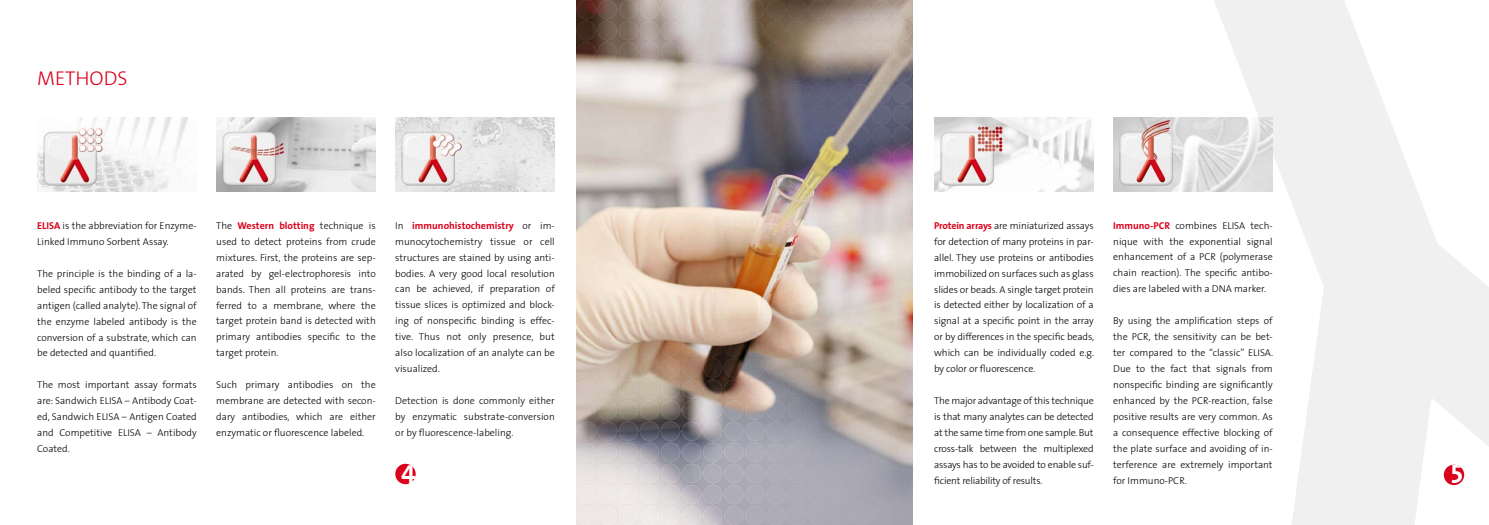
<style>
.page{position:relative;width:1489px;height:525px;background:#fff}
.page>*{position:absolute;margin:0;border:0;box-sizing:border-box;transform-origin:0 0}
.t1{font:700 26.62px "The Sans";color:#fff}
.t2{font:700 26.5px "The Sans";color:#fff}
.t3{font:300 20px "The Sans";color:#db021c}
.t4{font:300 10px/16px "The Sans";color:#000;text-align:justify}
.s1{font-weight:700;color:#db021c}
</style>
<div class="page">
<img style="left:576px;top:0;width:336px;height:524px">
<svg style="left:1169px;top:0;width:319px;height:524px"></svg>
<img style="left:37px;top:117px;width:151px;height:74px">
<img style="left:216px;top:117px;width:160px;height:74px">
<img style="left:395px;top:117px;width:160px;height:74px">
<img style="left:934px;top:117px;width:159px;height:74px">
<img style="left:1113px;top:117px;width:159px;height:74px">
<div style="left:1443px;top:464px;width:20px;height:21px;background:#db021c;border-radius:50%"></div>
<div style="left:395px;top:463px;width:20px;height:21px;background:#db021c;border-radius:50%"></div>
<h3 class="t3" style="left:37px;top:62px;width:92px">METHODS</h3>
<p class="t4" style="left:37px;top:217px;width:161px"><span class="s1">ELISA</span> is the abbreviation for Enzyme-<br>Linked Immuno Sorbent Assay.</p>
<p class="t4" style="left:37px;top:265px;width:161px">The principle is the binding of a la&shy;beled specific antibody to the target antigen (called analyte). The signal of the enzyme labeled antibody is the conversion of a substrate, which can be detected and quantified.</p>
<p class="t4" style="left:37px;top:376px;width:161px">The most important assay formats are: Sandwich ELISA – Antibody Coat&shy;ed, Sandwich ELISA – Antigen Coated and Competitive ELISA – Antibody Coated.</p>
<p class="t4" style="left:216px;top:217px;width:161px">The <span class="s1">Western blotting</span> technique is used to detect proteins from crude mixtures. First, the proteins are sep&shy;arated by gel-electrophoresis into bands. Then all proteins are trans&shy;ferred to a membrane, where the target protein band is detected with primary antibodies specific to the target protein.</p>
<p class="t4" style="left:216px;top:376px;width:161px">Such primary antibodies on the membrane are detected with secon&shy;dary antibodies, which are either enzymatic or fluorescence labeled.</p>
<p class="t4" style="left:1113px;top:217px;width:161px"><span class="s1">Immuno-PCR</span> combines ELISA tech&shy;nique with the exponential signal enhancement of a PCR (polymerase chain reaction). The specific antibo&shy;dies are labeled with a DNA marker.</p>
<p class="t4" style="left:1113px;top:312px;width:161px">By using the amplification steps of the PCR, the sensitivity can be bet&shy;ter compared to the “classic” ELISA.<br>Due to the fact that signals from nonspecific binding are significantly enhanced by the PCR-reaction, false positive results are very common. As a consequence effective blocking of the plate surface and avoiding of in&shy;terference are extremely important</p>
<p class="t4" style="left:395px;top:217px;width:161px">In <span class="s1">immunohistochemistry</span> or im&shy;munocytochemistry tissue or cell structures are stained by using anti&shy;bodies. A very good local resolution can be achieved, if preparation of tissue slices is optimized and block&shy;ing of nonspecific binding is effec&shy;tive. Thus not only presence, but also localization of an analyte can be visualized.</p>
<p class="t4" style="left:395px;top:392px;width:161px">Detection is done commonly either by enzymatic substrate-conversion or by fluorescence-labeling.</p>
<p class="t4" style="left:934px;top:217px;width:161px;text-align:left"><span class="s1">Protein arrays</span> are miniaturized assays for detection of many proteins in par&shy;allel. They use proteins or antibodies immobilized on surfaces such as glass slides or beads. A single target protein is detected either by localization of a signal at a specific point in the array or by differences in the specific beads, which can be individually coded e.g. by color or fluorescence.</p>
<p class="t4" style="left:934px;top:392px;width:161px">The major advantage of this technique is that many analytes can be detected at the same time from one sample. But cross-talk between the multiplexed assays has to be avoided to enable suf&shy;ficient reliability of results.</p>
<h2 class="t2" style="left:401px;top:447px;width:16px">4</h2>
<p class="t4" style="left:1113px;top:472px;width:75px">for Immuno-PCR.</p>
<h1 class="t1" style="left:1450px;top:446px;width:14px">5</h1>
</div>
